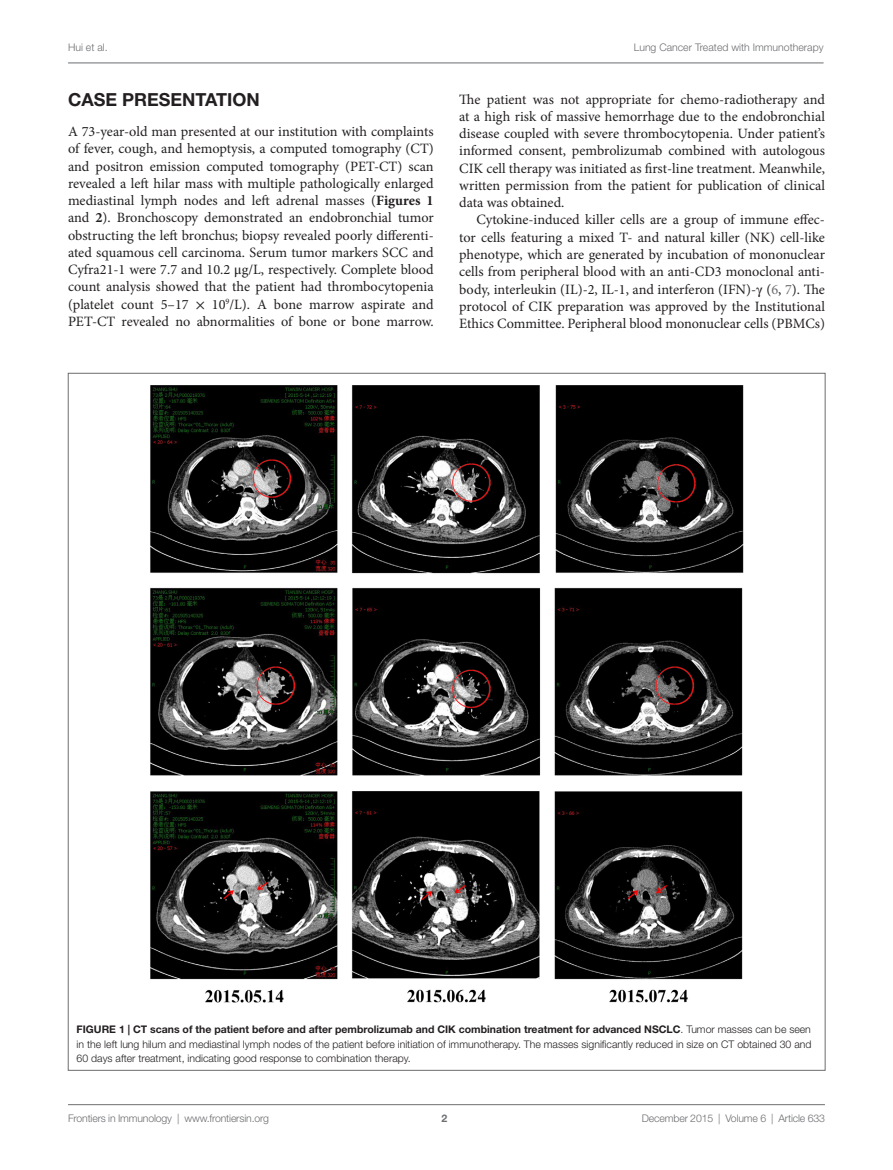
<style>
.page{position:relative;width:893px;height:1170px;background:#fff}
.page>*{position:absolute;margin:0;border:0;box-sizing:border-box;transform-origin:0 0}
.t1{font:700 18px "Helvetica Neue LT Std";color:#231f20}
.t2{font:14.25px/17.2px "Minion Pro";letter-spacing:-.005em;color:#231f20;text-align:justify}
.t3{font:300 10.5px/14.2px "Helvetica Neue LT Std";color:#231f20;text-align:justify}
.t4{font:300 10.5px "Helvetica Neue LT Std";letter-spacing:-.015em;color:#6c6d70}
.t5{font:700 10.5px "Helvetica Neue LT Std";color:#6c6d70}
.s1{font-weight:700}
.s2{font-family:"STIX General"}
.s3{color:#6c6d70}
</style>
<div class="page">
<img style="left:150px;top:385px;width:594px;height:618px">
<hr style="left:68px;top:1104px;width:757px;height:1px;background:#6c6d70">
<hr style="left:68px;top:63px;width:756px;height:1px;background:#6c6d70">
<p class="t4" style="left:68px;top:41px;width:41px">Hui et al.</p>
<p class="t4" style="left:634px;top:41px;width:191px">Lung Cancer Treated with Immunotherapy</p>
<p class="t1" style="left:68px;top:88px;width:27px">CASE</p>
<p class="t1" style="left:122px;top:88px;width:38px">PRESE</p>
<p class="t1" style="left:182px;top:88px;width:79px">NTATION</p>
<p class="t2" style="left:68px;top:123px;width:367px">A 73-year-old man presented at our institution with complaints of fever, cough, and hemoptysis, a computed tomography (CT) and positron emission computed tomography (PET-CT) scan revealed a left hilar mass with multiple pathologically enlarged mediastinal lymph nodes and left adrenal masses (<span class="s1">Figures 1 </span>and <span class="s1">2</span>). Bronchoscopy demonstrated an endobronchial tumor obstructing the left bronchus; biopsy revealed poorly differenti&shy;ated squamous cell carcinoma. Serum tumor markers SCC and Cyfra21-1 were 7.7 and 10.2 <span class="s2">μ</span>g/L, respectively. Complete blood count analysis showed that the patient had thrombocytopenia (platelet count 5–17 <span class="s2">×</span> 10<sup>9</sup>/L). A bone marrow aspirate and PET-CT revealed no abnormalities of bone or bone marrow.</p>
<p class="t2" style="left:459px;top:90px;width:367px">The patient was not appropriate for chemo-radiotherapy and at a high risk of massive hemorrhage due to the endobronchial disease coupled with severe thrombocytopenia. Under patient’s informed consent, pembrolizumab combined with autologous CIK cell therapy was initiated as first-line treatment. Meanwhile, written permission from the patient for publication of clinical data was obtained.</p>
<p class="t2" style="left:459px;top:211px;width:367px;text-indent:17px">Cytokine-induced killer cells are a group of immune effec&shy;tor cells featuring a mixed T- and natural killer (NK) cell-like phenotype, which are generated by incubation of mononuclear cells from peripheral blood with an anti-CD3 monoclonal anti&shy;body, interleukin (IL)-2, IL-1, and interferon (IFN)-<span class="s2">γ</span> (<span class="s3">6</span>, <span class="s3">7</span>). The protocol of CIK preparation was approved by the Institutional Ethics Committee. Peripheral blood mononuclear cells (PBMCs)</p>
<p class="t3" style="left:77px;top:1022px;width:736px"><span class="s1">FIGURE 1 | CT scans of the patient before and after pembrolizumab and CIK combination treatment for advanced NSCLC</span>. Tumor masses can be seen in the left lung hilum and mediastinal lymph nodes of the patient before initiation of immunotherapy. The masses significantly reduced in size on CT obtained 30 and 60 days after treatment, indicating good response to combination therapy.</p>
<p class="t4" style="left:68px;top:1111px;width:203px">Frontiers in Immunology | www.frontiersin.org</p>
<p class="t5" style="left:441px;top:1111px;width:7px">2</p>
<p class="t4" style="left:642px;top:1111px;width:184px">December 2015 | Volume 6 | Article 633</p>
</div>
